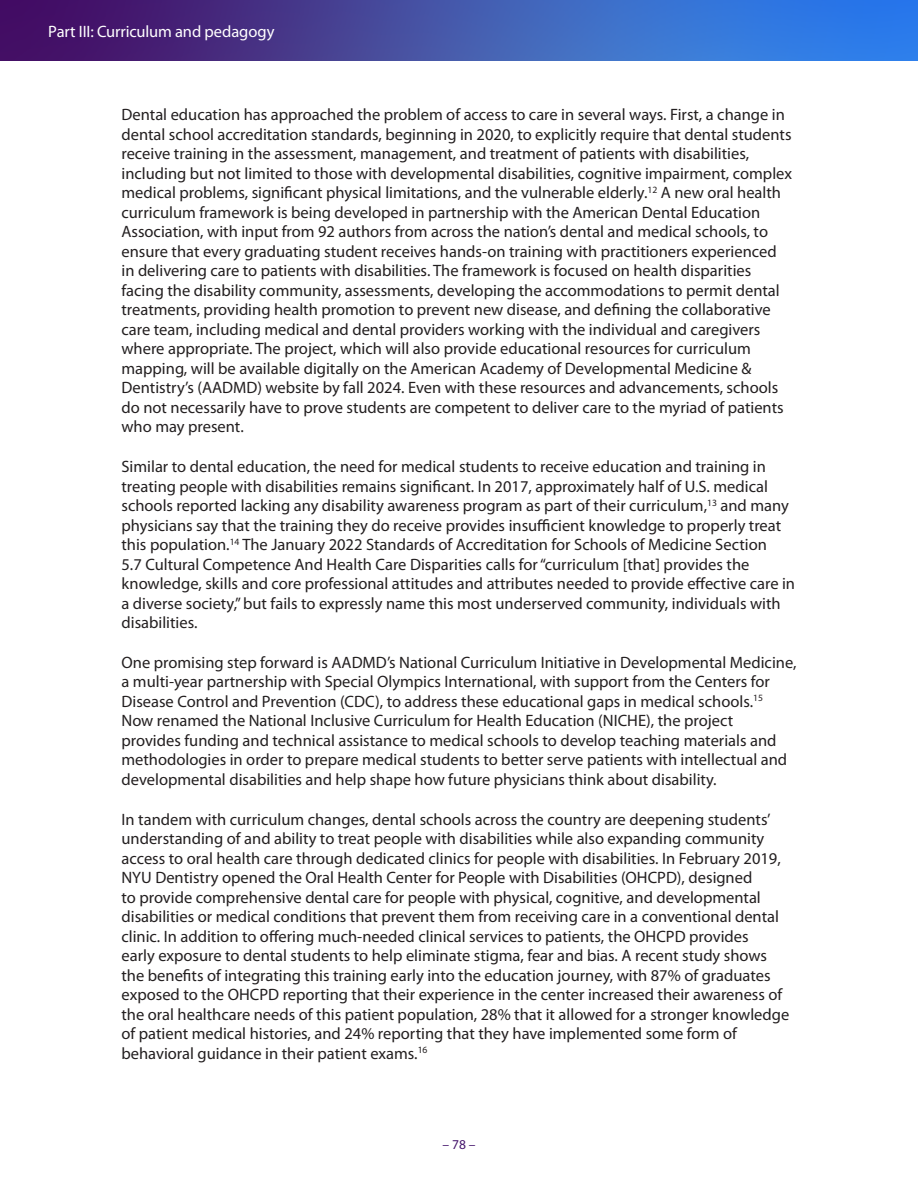
<style>
.page{position:relative;width:918px;height:1188px;background:#fff}
.page>*{position:absolute;margin:0;border:0;box-sizing:border-box;transform-origin:0 0}
.Body1{font:16.5px/19.5px "Myriad Pro";color:#231f20}
.t1{font:16.5px "Myriad Pro";letter-spacing:-.005em;color:#fff}
.t2{font:13.5px "Myriad Pro";color:#44146b}
</style>
<div class="page">
<svg style="left:0;top:0;width:918px;height:60px;background:#3f50aa"></svg>
<p class="t1" style="left:48px;top:21px;width:228px">Part III: Curriculum and pedagogy</p>
<p class="Body1" style="left:122px;top:105px;width:672px">Dental education has approached the problem of access to care in several ways. First, a change in dental school accreditation standards, beginning in 2020, to explicitly require that dental students receive training in the assessment, management, and treatment of patients with disabilities, including but not limited to those with developmental disabilities, cognitive impairment, complex medical problems, significant physical limitations, and the vulnerable elderly.<sup>12</sup> A new oral health curriculum framework is being developed in partnership with the American Dental Education Association, with input from 92 authors from across the nation’s dental and medical schools, to ensure that every graduating student receives hands-on training with practitioners experienced in delivering care to patients with disabilities. The framework is focused on health disparities facing the disability community, assessments, developing the accommodations to permit dental treatments, providing health promotion to prevent new disease, and defining the collaborative care team, including medical and dental providers working with the individual and caregivers where appropriate. The project, which will also provide educational resources for curriculum mapping, will be available digitally on the American Academy of Developmental Medicine &amp; Dentistry’s (AADMD) website by fall 2024. Even with these resources and advancements, schools do not necessarily have to prove students are competent to deliver care to the myriad of patients who may present.</p>
<p class="Body1" style="left:122px;top:457px;width:675px">Similar to dental education, the need for medical students to receive education and training in treating people with disabilities remains significant. In 2017, approximately half of U.S. medical schools reported lacking any disability awareness program as part of their curriculum,<sup>13</sup> and many physicians say that the training they do receive provides insufficient knowledge to properly treat this population.<sup>14</sup> The January 2022 Standards of Accreditation for Schools of Medicine Section<br>5.7 Cultural Competence And Health Care Disparities calls for “curriculum [that] provides the knowledge, skills and core professional attitudes and attributes needed to provide effective care in a diverse society,” but fails to expressly name this most underserved community, individuals with disabilities.</p>
<p class="Body1" style="left:122px;top:652px;width:677px">One promising step forward is AADMD’s National Curriculum Initiative in Developmental Medicine, a multi-year partnership with Special Olympics International, with support from the Centers for Disease Control and Prevention (CDC), to address these educational gaps in medical schools.<sup>15<br></sup>Now renamed the National Inclusive Curriculum for Health Education (NICHE), the project provides funding and technical assistance to medical schools to develop teaching materials and methodologies in order to prepare medical students to better serve patients with intellectual and developmental disabilities and help shape how future physicians think about disability.</p>
<p class="Body1" style="left:122px;top:809px;width:669px">In tandem with curriculum changes, dental schools across the country are deepening students’ understanding of and ability to treat people with disabilities while also expanding community access to oral health care through dedicated clinics for people with disabilities. In February 2019, NYU Dentistry opened the Oral Health Center for People with Disabilities (OHCPD), designed<br>to provide comprehensive dental care for people with physical, cognitive, and developmental disabilities or medical conditions that prevent them from receiving care in a conventional dental clinic. In addition to offering much-needed clinical services to patients, the OHCPD provides<br>early exposure to dental students to help eliminate stigma, fear and bias. A recent study shows the benefits of integrating this training early into the education journey, with 87% of graduates exposed to the OHCPD reporting that their experience in the center increased their awareness of the oral healthcare needs of this patient population, 28% that it allowed for a stronger knowledge of patient medical histories, and 24% reporting that they have implemented some form of behavioral guidance in their patient exams.<sup>16</sup></p>
<p class="t2" style="left:442px;top:1136px;width:35px">– 78 –</p>
</div>
